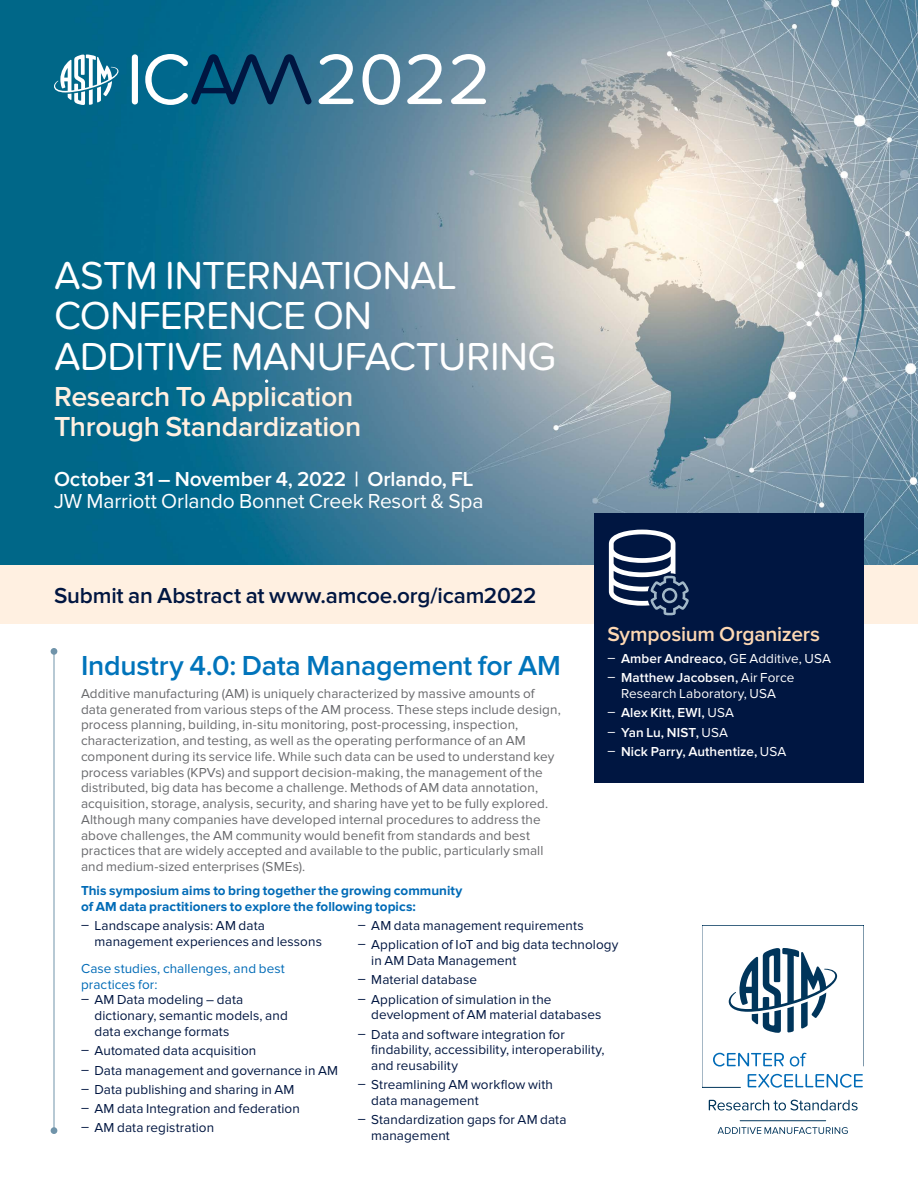
<style>
.page{position:relative;width:918px;height:1188px;background:#fff}
.page>*{position:absolute;margin:0;border:0;box-sizing:border-box;transform-origin:0 0}
.t1{font:40.5px/40.5px "Proxima Nova Soft";letter-spacing:-.02em;color:#fff}
.t2{font:600 28.5px/30px "Proxima Nova";letter-spacing:-.01em;color:#fff0e1}
._14_15pt_Regular{font:600 28.5px "Proxima Nova";letter-spacing:-.01em;color:#0074bb}
.t3{font:600 22.5px "Proxima Nova";letter-spacing:-.01em;color:#001641}
.t4{font:21px "Proxima Nova";letter-spacing:-.005em;color:#fff}
.t5{font:600 21px "Proxima Nova";letter-spacing:-.005em;color:#fff}
._14_15pt_Regular-2{font:600 21px "Proxima Nova";letter-spacing:-.01em;color:#fed8b3}
.Body_Text_9_10_5pt_R{font:13.5px/15.8px "Proxima Nova";letter-spacing:.005em;color:#696a6d}
.t6{font:13.5px/15.8px "Proxima Nova";letter-spacing:.005em;color:#001641}
.Body_Subhead_9_10_5p{font:700 13.5px/15.8px "Proxima Nova";letter-spacing:.005em;color:#006bb7}
.t7{font:13.5px/15.8px "Proxima Nova";letter-spacing:.005em;color:#fff;text-align:center}
.t8{font:600 13.5px "Proxima Nova";letter-spacing:.005em;color:#fff}
.Body_Subhead_9_10_5p-2{font:13.5px/15.8px "Proxima Nova";letter-spacing:.005em;color:#006bb7}
.s1{font-weight:600}
.s2{font-weight:400}
</style>
<div class="page">
<img style="left:0;top:0;width:918px;height:565px">
<svg style="left:132px;top:54px;width:180px;height:51px;background:#24698a"></svg>
<svg style="left:319px;top:54px;width:35px;height:50px"></svg>
<svg style="left:451px;top:54px;width:35px;height:50px"></svg>
<svg style="left:362px;top:54px;width:38px;height:51px"></svg>
<svg style="left:407px;top:54px;width:35px;height:50px"></svg>
<svg style="left:54px;top:55px;width:64px;height:50px"></svg>
<div style="left:0;top:565px;width:918px;height:58px;background:#fff0e1"></div>
<hr style="left:54px;top:651px;width:1px;height:480px;background:#7094aa">
<div style="left:51px;top:648px;width:6px;height:7px;background:#7094aa;border-radius:50%"></div>
<div style="left:51px;top:1127px;width:6px;height:7px;background:#7094aa;border-radius:50%"></div>
<svg style="left:709px;top:1100px;width:149px;height:11px"></svg>
<svg style="left:718px;top:1127px;width:130px;height:7px"></svg>
<hr style="left:740px;top:1120px;width:86px;height:1px;background:#00355b">
<svg style="left:702px;top:925px;width:162px;height:163px"></svg>
<div style="left:594px;top:513px;width:270px;height:270px;background:#001641"></div>
<svg style="left:609px;top:530px;width:80px;height:86px"></svg>
<h1 class="t1" style="left:54px;top:255px;width:504px">ASTM INTERNATIONAL<br>CONFERENCE ON<br>ADDITIVE MANUFACTURING</h1>
<h2 class="t2" style="left:54px;top:383px;width:309px">Research To Application<br>Through Standardization</h2>
<h3 class="t5" style="left:54px;top:469px;width:421px">October 31 – November 4, 2022 | Orlando, FL</h3>
<h3 class="t4" style="left:54px;top:489px;width:431px">JW Marriott Orlando Bonnet Creek Resort &amp; Spa</h3>
<h3 class="t3" style="left:54px;top:585px;width:484px">Submit an Abstract at www.amcoe.org/icam2022</h3>
<h2 class="_14_15pt_Regular" style="left:81px;top:653px;width:481px">Industry 4.0: Data Management for AM</h2>
<p class="Body_Text_9_10_5pt_R" style="left:81px;top:686px;width:481px">Additive manufacturing (AM) is uniquely characterized by massive amounts of data generated from various steps of the AM process. These steps include design, process planning, building, in-situ monitoring, post-processing, inspection, characterization, and testing, as well as the operating performance of an AM component during its service life. While such data can be used to understand key process variables (KPVs) and support decision-making, the management of the distributed, big data has become a challenge. Methods of AM data annotation, acquisition, storage, analysis, security, and sharing have yet to be fully explored.<br>Although many companies have developed internal procedures to address the above challenges, the AM community would benefit from standards and best practices that are widely accepted and available to the public, particularly small and medium-sized enterprises (SMEs).</p>
<h3 class="Body_Subhead_9_10_5p" style="left:81px;top:883px;width:383px">This symposium aims to bring together the growing community of AM data practitioners to explore the following topics:</h3>
<h2 class="_14_15pt_Regular-2" style="left:608px;top:624px;width:214px">Symposium Organizers</h2>
<p class="t7" style="left:608px;top:651px;width:225px">ͽ <span class="s1">Amber Andreaco,</span> GE Additive, USA</p>
<p class="t7" style="left:608px;top:670px;width:188px">ͽ <span class="s1">Matthew Jacobsen,</span> Air Force<br>Research Laboratory, USA</p>
<p class="t8" style="left:608px;top:707px;width:128px"><span class="s2">ͽ</span> Alex Kitt, EWI, <span class="s2">USA</span></p>
<p class="t8" style="left:608px;top:726px;width:122px"><span class="s2">ͽ</span> Yan Lu, NIST, <span class="s2">USA</span></p>
<p class="t8" style="left:608px;top:745px;width:180px"><span class="s2">ͽ</span> Nick Parry, Authentize, <span class="s2">USA</span></p>
<p class="t6" style="left:94px;top:918px;width:229px;text-indent:-14px">ͽ Landscape analysis: AM data management experiences and lessons</p>
<h3 class="Body_Subhead_9_10_5p-2" style="left:81px;top:961px;width:205px">Case studies, challenges, and best practices for:</h3>
<p class="t6" style="left:94px;top:992px;width:195px;text-indent:-14px">ͽ AM Data modeling – data dictionary, semantic models, and data exchange formats</p>
<p class="t6" style="left:81px;top:1043px;width:177px">ͽ Automated data acquisition</p>
<p class="t6" style="left:81px;top:1062px;width:259px">ͽ Data management and governance in AM</p>
<p class="t6" style="left:81px;top:1082px;width:215px">ͽ Data publishing and sharing in AM</p>
<p class="t6" style="left:81px;top:1101px;width:220px">ͽ AM data Integration and federation</p>
<p class="t6" style="left:81px;top:1120px;width:135px">ͽ AM data registration</p>
<p class="t6" style="left:358px;top:918px;width:227px">ͽ AM data management requirements</p>
<p class="t6" style="left:371px;top:937px;width:249px;text-indent:-14px">ͽ Application of IoT and big data technology in AM Data Management</p>
<p class="t6" style="left:358px;top:972px;width:121px">ͽ Material database</p>
<p class="t6" style="left:371px;top:991px;width:232px;text-indent:-14px">ͽ Application of simulation in the development of AM material databases</p>
<p class="t6" style="left:371px;top:1026px;width:235px;text-indent:-14px">ͽ Data and software integration for findability, accessibility, interoperability, and reusability</p>
<p class="t6" style="left:371px;top:1077px;width:183px;text-indent:-14px">ͽ Streamlining AM workflow with data management</p>
<p class="t6" style="left:371px;top:1112px;width:197px;text-indent:-14px">ͽ Standardization gaps for AM data management</p>
</div>
